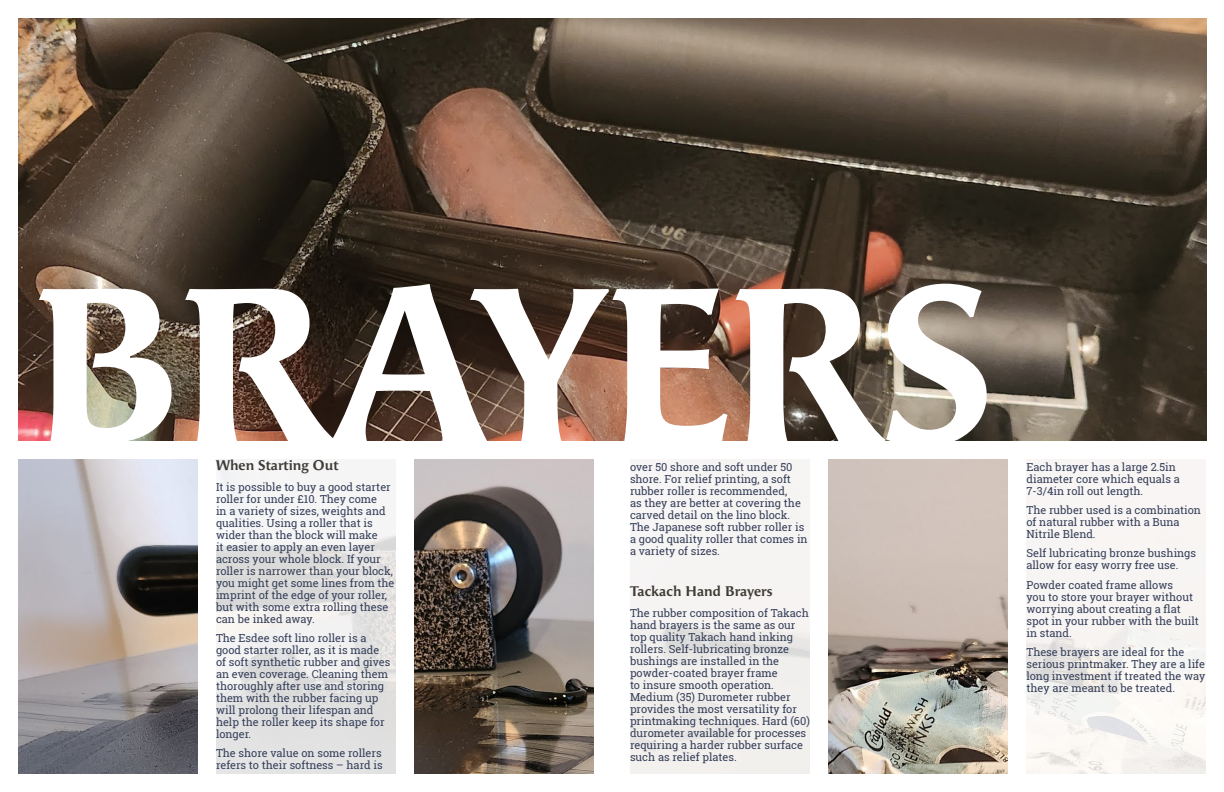
<style>
.page{position:relative;width:1224px;height:792px;background:#fff}
.page>*{position:absolute;margin:0;border:0;box-sizing:border-box;transform-origin:0 0}
.Main_Title{font:700 220px "Angie Pro";letter-spacing:-.025em;color:#fff}
.Heading_2{font:700 14px "Angie Pro";color:#3e3b35}
.Body{font:11px/12px "Roboto Slab";color:#353f59}
</style>
<div class="page">
<img style="left:18px;top:18px;width:1188px;height:756px">
<div style="left:198px;top:456px;width:18px;height:336px;background:#fff"></div>
<div style="left:396px;top:454px;width:18px;height:338px;background:#fff"></div>
<div style="left:594px;top:452px;width:36px;height:340px;background:#fff"></div>
<div style="left:810px;top:454px;width:18px;height:338px;background:#fff"></div>
<div style="left:1008px;top:454px;width:18px;height:338px;background:#fff"></div>
<div style="left:0;top:441px;width:1224px;height:17px;background:#fff"></div>
<svg style="left:216px;top:458px;width:180px;height:316px"></svg>
<svg style="left:630px;top:458px;width:180px;height:316px;fill:#f6f3f2"></svg>
<svg style="left:1026px;top:458px;width:180px;height:316px;fill:#f7f5f3"></svg>
<p class="Main_Title" style="left:31px;top:204px;width:966px">BRAYERS</p>
<p class="Heading_2" style="left:216px;top:455px;width:124px">When Starting Out</p>
<p class="Body" style="left:216px;top:481px;width:180px">It is possible to buy a good starter roller for under £10. They come<br>in a variety of sizes, weights and qualities. Using a roller that is wider than the block will make<br>it easier to apply an even layer across your whole block. If your roller is narrower than your block, you might get some lines from the imprint of the edge of your roller, but with some extra rolling these can be inked away.</p>
<p class="Body" style="left:216px;top:632px;width:176px">The Esdee soft lino roller is a good starter roller, as it is made of soft synthetic rubber and gives an even coverage. Cleaning them thoroughly after use and storing them with the rubber facing up will prolong their lifespan and help the roller keep its shape for longer.</p>
<p class="Body" style="left:216px;top:747px;width:168px">The shore value on some rollers refers to their softness – hard is</p>
<p class="Body" style="left:630px;top:461px;width:179px">over 50 shore and soft under 50 shore. For relief printing, a soft rubber roller is recommended,<br>as they are better at covering the carved detail on the lino block.<br>The Japanese soft rubber roller is a good quality roller that comes in a variety of sizes.</p>
<p class="Heading_2" style="left:630px;top:581px;width:144px">Tackach Hand Brayers</p>
<p class="Body" style="left:630px;top:607px;width:181px">The rubber composition of Takach hand brayers is the same as our top quality Takach hand inking rollers. Self-lubricating bronze bushings are installed in the powder-coated brayer frame<br>to insure smooth operation.<br>Medium (35) Durometer rubber provides the most versatility for printmaking techniques. Hard (60) durometer available for processes requiring a harder rubber surface such as relief plates.</p>
<p class="Body" style="left:1026px;top:461px;width:155px">Each brayer has a large 2.5in diameter core which equals a<br>7-3/4in roll out length.</p>
<p class="Body" style="left:1026px;top:504px;width:176px">The rubber used is a combination of natural rubber with a Buna<br>Nitrile Blend.</p>
<p class="Body" style="left:1026px;top:547px;width:171px">Self lubricating bronze bushings allow for easy worry free use.</p>
<p class="Body" style="left:1026px;top:579px;width:174px">Powder coated frame allows<br>you to store your brayer without worrying about creating a flat spot in your rubber with the built in stand.</p>
<p class="Body" style="left:1026px;top:646px;width:180px">These brayers are ideal for the serious printmaker. They are a life long investment if treated the way they are meant to be treated.</p>
</div>
